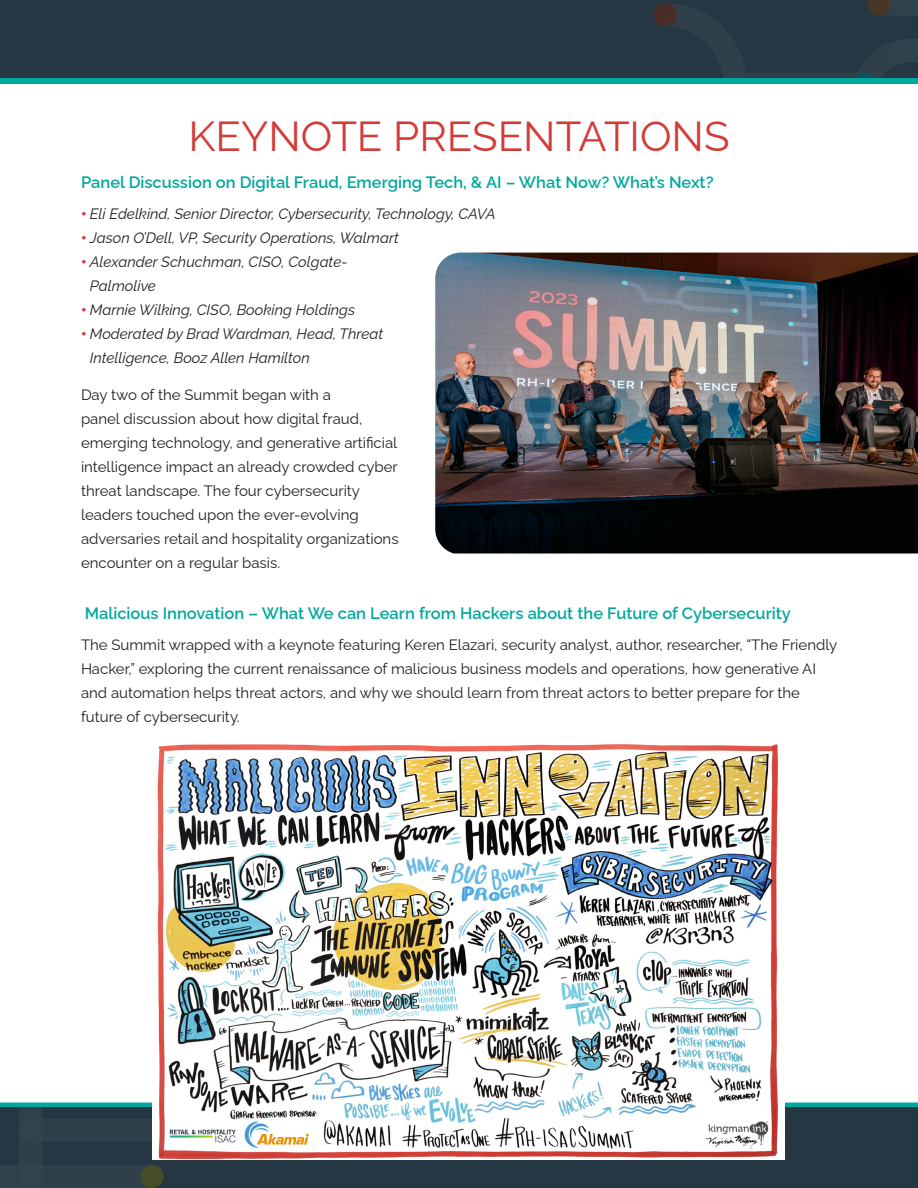
<style>
.page{position:relative;width:918px;height:1188px;background:#fff}
.page>*{position:absolute;margin:0;border:0;box-sizing:border-box;transform-origin:0 0}
.t1{font:42px "Raleway";color:#d33b38}
.body_text{font:600 16.5px "Raleway";color:#00a89e}
.keynote_title{font:600 16.5px "Raleway";color:#00a89e}
.body_text-2{font:15px/24px "Raleway";color:#231f20}
.t2{font:italic 15px/24px "Raleway";color:#231f20}
.s1{font-weight:900;font-style:normal;color:#d33b38}
</style>
<div class="page">
<svg style="left:0;top:0;width:918px;height:84px;background:#223f48"></svg>
<svg style="left:0;top:1103px;width:918px;height:85px;background:#253c46"></svg>
<img style="left:435px;top:253px;width:483px;height:301px">
<img style="left:152px;top:744px;width:632px;height:416px">
<p class="t1" style="left:189px;top:102px;width:542px">KEYNOTE PRESENTATIONS</p>
<p class="keynote_title" style="left:81px;top:169px;width:634px">Panel Discussion on Digital Fraud, Emerging Tech, &amp; AI – What Now? What’s Next?</p>
<p class="t2" style="left:81px;top:200px;width:416px"><span class="s1">•</span> Eli Edelkind, Senior Director, Cybersecurity, Technology, CAVA</p>
<p class="t2" style="left:81px;top:224px;width:319px"><span class="s1">•</span> Jason O’Dell, VP, Security Operations, Walmart</p>
<p class="t2" style="left:90px;top:248px;width:259px;text-indent:-9px"><span class="s1">•</span> Alexander Schuchman, CISO, Colgate-<br>Palmolive</p>
<p class="t2" style="left:81px;top:296px;width:276px"><span class="s1">•</span> Marnie Wilking, CISO, Booking Holdings</p>
<p class="t2" style="left:90px;top:320px;width:295px;text-indent:-9px"><span class="s1">•</span> Moderated by Brad Wardman, Head, Threat<br>Intelligence, Booz Allen Hamilton</p>
<p class="body_text-2" style="left:81px;top:381px;width:319px">Day two of the Summit began with a<br>panel discussion about how digital fraud, emerging technology, and generative artificial intelligence impact an already crowded cyber threat landscape. The four cybersecurity leaders touched upon the ever-evolving adversaries retail and hospitality organizations encounter on a regular basis.</p>
<p class="body_text" style="left:85px;top:600px;width:708px">Malicious Innovation – What We can Learn from Hackers about the Future of Cybersecurity</p>
<p class="body_text-2" style="left:81px;top:631px;width:758px">The Summit wrapped with a keynote featuring Keren Elazari, security analyst, author, researcher, “The Friendly Hacker,” exploring the current renaissance of malicious business models and operations, how generative AI and automation helps threat actors, and why we should learn from threat actors to better prepare for the future of cybersecurity.</p>
</div>
